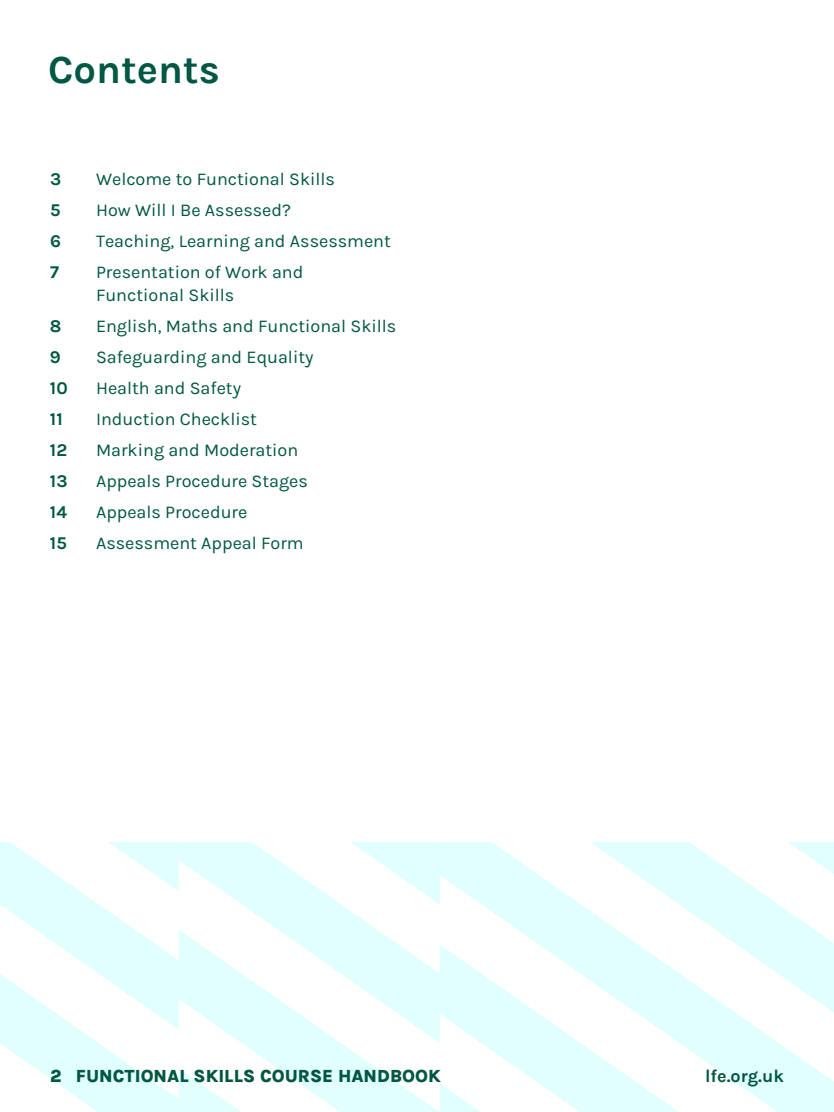
<style>
.page{position:relative;width:834px;height:1112px;background:#fff}
.page>*{position:absolute;margin:0;border:0;box-sizing:border-box;transform-origin:0 0}
.t1{font:700 40px "Karla";color:#005743}
.t2{font:18px/23px "Karla";color:#005743}
.t3{font:800 18px "Karla";color:#005743}
.t4{font:700 18px "Karla";color:#005743}
</style>
<div class="page">
<svg style="left:481px;top:842px;width:353px;height:270px;fill:#e8ffff"></svg>
<svg style="left:590px;top:842px;width:244px;height:171px"></svg>
<svg style="left:788px;top:842px;width:46px;height:32px"></svg>
<svg style="left:0;top:842px;width:481px;height:270px"></svg>
<h1 class="t1" style="left:48px;top:43px;width:173px">Contents</h1>
<p class="t4" style="left:50px;top:167px;width:13px">3</p>
<p class="t2" style="left:96px;top:167px;width:241px">Welcome to Functional Skills</p>
<p class="t4" style="left:50px;top:198px;width:12px">5</p>
<p class="t2" style="left:96px;top:198px;width:197px">How Will I Be Assessed?</p>
<p class="t4" style="left:50px;top:229px;width:12px">6</p>
<p class="t2" style="left:96px;top:229px;width:296px">Teaching, Learning and Assessment</p>
<p class="t4" style="left:50px;top:260px;width:10px">7</p>
<p class="t2" style="left:96px;top:260px;width:209px">Presentation of Work and<br>Functional Skills</p>
<p class="t4" style="left:50px;top:314px;width:13px">8</p>
<p class="t2" style="left:96px;top:314px;width:302px">English, Maths and Functional Skills</p>
<p class="t4" style="left:50px;top:345px;width:12px">9</p>
<p class="t2" style="left:96px;top:345px;width:219px">Safeguarding and Equality</p>
<p class="t4" style="left:50px;top:376px;width:19px">10</p>
<p class="t2" style="left:96px;top:376px;width:147px">Health and Safety</p>
<p class="t4" style="left:50px;top:407px;width:14px">11</p>
<p class="t2" style="left:96px;top:407px;width:162px">Induction Checklist</p>
<p class="t4" style="left:50px;top:438px;width:19px">12</p>
<p class="t2" style="left:96px;top:438px;width:204px">Marking and Moderation</p>
<p class="t4" style="left:50px;top:469px;width:19px">13</p>
<p class="t2" style="left:96px;top:469px;width:213px">Appeals Procedure Stages</p>
<p class="t4" style="left:50px;top:500px;width:19px">14</p>
<p class="t2" style="left:96px;top:500px;width:153px">Appeals Procedure</p>
<p class="t4" style="left:50px;top:531px;width:18px">15</p>
<p class="t2" style="left:96px;top:531px;width:209px">Assessment Appeal Form</p>
<p class="t3" style="left:50px;top:1063px;width:392px">2 FUNCTIONAL SKILLS COURSE HANDBOOK</p>
<p class="t4" style="left:705px;top:1064px;width:80px">lfe.org.uk</p>
</div>
